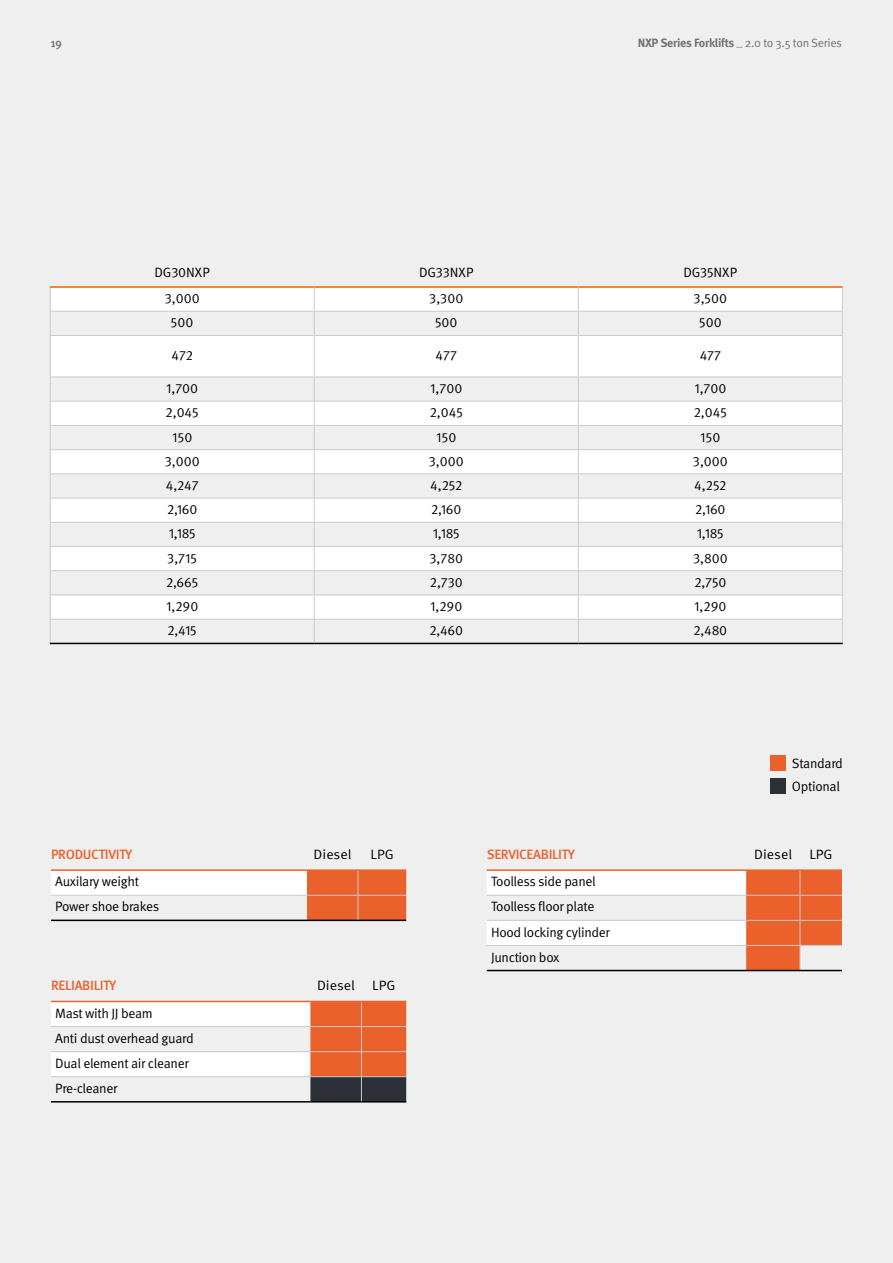
<style>
.page{position:relative;width:893px;height:1263px;background:#efefef}
.page>*{position:absolute;margin:0;border:0;box-sizing:border-box;transform-origin:0 0}
.t1{font:13.5px/25px "Meta Pro";letter-spacing:-.025em;color:#000}
.t2{font:500 13.5px "Meta Pro";letter-spacing:-.025em;color:#eb612b}
.t3{font:13.5px "Meta Pro";letter-spacing:-.025em;color:#000;scale:1.04 1}
.t4{font:700 12px "Meta Pro";letter-spacing:-.025em;color:#727171}
.t5{font:500 12px "Meta Pro";color:#727171}
.s1{font-weight:400}
</style>
<div class="page">
<svg style="left:51px;top:288px;width:791px;height:89px;fill:#fff"></svg>
<hr style="left:50px;top:286px;width:264px;height:2px;background:#ec6300">
<hr style="left:314px;top:286px;width:264px;height:2px;background:#ec6300">
<hr style="left:578px;top:286px;width:265px;height:2px;background:#ec6300">
<hr style="left:50px;top:311px;width:264px;height:1px;background:#c9caca">
<hr style="left:314px;top:311px;width:264px;height:1px;background:#c9caca">
<hr style="left:578px;top:311px;width:265px;height:1px;background:#c9caca">
<svg style="left:50px;top:288px;width:1px;height:47px"></svg>
<svg style="left:314px;top:288px;width:1px;height:47px"></svg>
<svg style="left:578px;top:288px;width:1px;height:47px"></svg>
<svg style="left:842px;top:288px;width:1px;height:47px"></svg>
<hr style="left:50px;top:335px;width:264px;height:1px;background:#c9caca">
<hr style="left:50px;top:336px;width:1px;height:41px;background:#c9caca">
<hr style="left:314px;top:335px;width:264px;height:1px;background:#c9caca">
<hr style="left:314px;top:336px;width:1px;height:41px;background:#c9caca">
<hr style="left:578px;top:335px;width:265px;height:1px;background:#c9caca">
<hr style="left:578px;top:336px;width:1px;height:41px;background:#c9caca">
<hr style="left:842px;top:336px;width:1px;height:41px;background:#c9caca">
<svg style="left:50px;top:377px;width:793px;height:266px"></svg>
<hr style="left:50px;top:449px;width:264px;height:1px;background:#c9caca">
<hr style="left:314px;top:449px;width:264px;height:1px;background:#c9caca">
<hr style="left:578px;top:449px;width:265px;height:1px;background:#c9caca">
<hr style="left:50px;top:643px;width:264px;height:1px;background:#000">
<hr style="left:314px;top:643px;width:264px;height:1px;background:#000">
<hr style="left:578px;top:643px;width:265px;height:1px;background:#000">
<div style="left:51px;top:870px;width:256px;height:25px;background:#fff"></div>
<hr style="left:51px;top:895px;width:256px;height:1px;background:#c9caca">
<hr style="left:51px;top:919px;width:256px;height:2px;background:#000">
<hr style="left:358px;top:919px;width:48px;height:2px;background:#000">
<hr style="left:307px;top:919px;width:51px;height:2px;background:#000">
<svg style="left:307px;top:871px;width:99px;height:49px;background:#e8632f"></svg>
<hr style="left:51px;top:869px;width:256px;height:2px;background:#eb612b">
<hr style="left:307px;top:869px;width:51px;height:2px;background:#eb612b">
<hr style="left:358px;top:869px;width:48px;height:2px;background:#eb612b">
<svg style="left:51px;top:1001px;width:355px;height:100px"></svg>
<hr style="left:51px;top:1026px;width:259px;height:1px;background:#c9caca">
<hr style="left:51px;top:1051px;width:259px;height:1px;background:#c9caca">
<hr style="left:51px;top:1076px;width:259px;height:1px;background:#c9caca">
<hr style="left:310px;top:1001px;width:51px;height:1px;background:#eb612b">
<hr style="left:361px;top:1001px;width:45px;height:1px;background:#eb612b">
<hr style="left:51px;top:1101px;width:259px;height:1px;background:#000">
<hr style="left:310px;top:1101px;width:51px;height:1px;background:#000">
<hr style="left:361px;top:1101px;width:45px;height:1px;background:#000">
<div style="left:770px;top:755px;width:15px;height:16px;background:#eb612b"></div>
<div style="left:770px;top:778px;width:15px;height:15px;background:#2c3038"></div>
<svg style="left:487px;top:871px;width:355px;height:99px"></svg>
<hr style="left:746px;top:869px;width:54px;height:2px;background:#eb612b">
<hr style="left:800px;top:869px;width:42px;height:2px;background:#eb612b">
<hr style="left:487px;top:970px;width:259px;height:1px;background:#000">
<hr style="left:487px;top:895px;width:259px;height:1px;background:#c9caca">
<hr style="left:487px;top:920px;width:259px;height:1px;background:#c9caca">
<hr style="left:487px;top:945px;width:259px;height:1px;background:#c9caca">
<hr style="left:800px;top:970px;width:42px;height:1px;background:#000">
<hr style="left:487px;top:869px;width:259px;height:2px;background:#eb612b">
<hr style="left:746px;top:970px;width:54px;height:1px;background:#000">
<p class="t5" style="left:50px;top:36px;width:13px">19</p>
<p class="t4" style="left:638px;top:36px;width:206px">NXP Series Forklifts <span class="s1">_ 2.0 to 3.5 ton Series</span></p>
<p class="t1" style="left:154px;top:260px;width:57px">DG30NXP</p>
<p class="t1" style="left:419px;top:260px;width:56px">DG33NXP</p>
<p class="t1" style="left:683px;top:260px;width:55px">DG35NXP</p>
<p class="t1" style="left:165px;top:286px;width:36px">3,000</p>
<p class="t1" style="left:429px;top:286px;width:36px">3,300</p>
<p class="t1" style="left:694px;top:286px;width:35px">3,500</p>
<p class="t1" style="left:171px;top:311px;width:24px">500</p>
<p class="t1" style="left:435px;top:311px;width:24px">500</p>
<p class="t1" style="left:699px;top:311px;width:24px">500</p>
<p class="t1" style="left:172px;top:343px;width:23px">472</p>
<p class="t1" style="left:436px;top:343px;width:23px">477</p>
<p class="t1" style="left:700px;top:343px;width:23px">477</p>
<p class="t1" style="left:166px;top:376px;width:33px">1,700</p>
<p class="t1" style="left:430px;top:376px;width:33px">1,700</p>
<p class="t1" style="left:694px;top:376px;width:33px">1,700</p>
<p class="t1" style="left:166px;top:401px;width:35px">2,045</p>
<p class="t1" style="left:430px;top:401px;width:35px">2,045</p>
<p class="t1" style="left:694px;top:401px;width:35px">2,045</p>
<p class="t1" style="left:172px;top:425px;width:22px">150</p>
<p class="t1" style="left:436px;top:425px;width:22px">150</p>
<p class="t1" style="left:700px;top:425px;width:22px">150</p>
<p class="t1" style="left:165px;top:449px;width:36px">3,000</p>
<p class="t1" style="left:429px;top:449px;width:36px">3,000</p>
<p class="t1" style="left:693px;top:449px;width:36px">3,000</p>
<p class="t1" style="left:166px;top:473px;width:35px">4,247</p>
<p class="t1" style="left:430px;top:473px;width:34px">4,252</p>
<p class="t1" style="left:694px;top:473px;width:34px">4,252</p>
<p class="t1" style="left:167px;top:497px;width:32px">2,160</p>
<p class="t1" style="left:431px;top:497px;width:32px">2,160</p>
<p class="t1" style="left:695px;top:497px;width:32px">2,160</p>
<p class="t1" style="left:169px;top:522px;width:28px">1,185</p>
<p class="t1" style="left:433px;top:522px;width:28px">1,185</p>
<p class="t1" style="left:697px;top:522px;width:28px">1,185</p>
<p class="t1" style="left:167px;top:546px;width:31px">3,715</p>
<p class="t1" style="left:429px;top:546px;width:35px">3,780</p>
<p class="t1" style="left:693px;top:546px;width:36px">3,800</p>
<p class="t1" style="left:166px;top:570px;width:34px">2,665</p>
<p class="t1" style="left:430px;top:570px;width:34px">2,730</p>
<p class="t1" style="left:694px;top:570px;width:33px">2,750</p>
<p class="t1" style="left:166px;top:594px;width:34px">1,290</p>
<p class="t1" style="left:430px;top:594px;width:34px">1,290</p>
<p class="t1" style="left:694px;top:594px;width:34px">1,290</p>
<p class="t1" style="left:168px;top:619px;width:31px">2,415</p>
<p class="t1" style="left:429px;top:619px;width:35px">2,460</p>
<p class="t1" style="left:693px;top:619px;width:35px">2,480</p>
<p class="t1" style="left:792px;top:752px;width:53px;line-height:22.5px">Standard<br>Optional</p>
<p class="t2" style="left:51px;top:845px;width:83px">PRODUCTIVITY</p>
<p class="t3" style="left:314px;top:845px;width:38px">Diesel</p>
<p class="t3" style="left:370px;top:845px;width:24px">LPG</p>
<p class="t1" style="left:55px;top:869px;width:105px">Auxilary weight<br>Power shoe brakes</p>
<p class="t2" style="left:51px;top:977px;width:67px">RELIABILITY</p>
<p class="t3" style="left:317px;top:977px;width:38px">Diesel</p>
<p class="t3" style="left:372px;top:977px;width:24px">LPG</p>
<p class="t1" style="left:55px;top:1001px;width:140px">Mast with JJ beam<br>Anti dust overhead guard<br>Dual element air cleaner<br>Pre-cleaner</p>
<p class="t2" style="left:487px;top:845px;width:90px">SERVICEABILITY</p>
<p class="t3" style="left:754px;top:845px;width:38px">Diesel</p>
<p class="t3" style="left:809px;top:845px;width:24px">LPG</p>
<p class="t1" style="left:491px;top:869px;width:120px">Toolless side panel<br>Toolless floor plate<br>Hood locking cylinder<br>Junction box</p>
</div>
